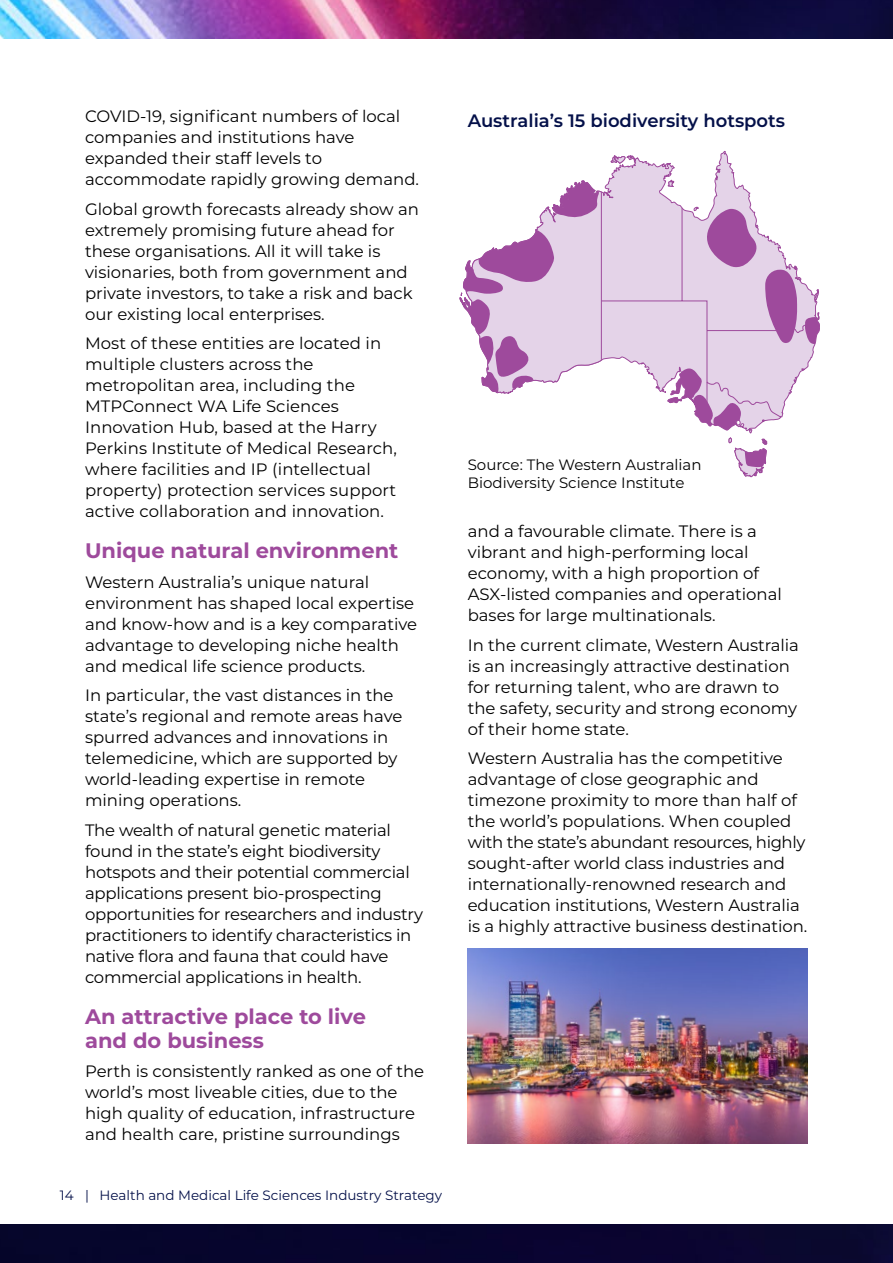
<style>
.page{position:relative;width:893px;height:1263px;background:#fff}
.page>*{position:absolute;margin:0;border:0;box-sizing:border-box;transform-origin:0 0}
.t1{font:700 21px/24px "Montserrat";color:#9e4a9c}
.t2{font:600 18px "Montserrat";color:#041049}
.t3{font:16.5px/21px "Montserrat";color:#000}
.t4{font:15px/18px "Montserrat";color:#000}
.t5{font:13.5px "Montserrat";color:#041049}
</style>
<div class="page">
<img style="left:468px;top:948px;width:340px;height:196px">
<svg style="left:581px;top:151px;width:180px;height:283px"></svg>
<svg style="left:609px;top:154px;width:19px;height:10px"></svg>
<svg style="left:667px;top:180px;width:9px;height:8px"></svg>
<svg style="left:601px;top:207px;width:215px;height:217px"></svg>
<svg style="left:705px;top:209px;width:54px;height:58px;background:#b679b6"></svg>
<svg style="left:765px;top:268px;width:55px;height:76px;background:#c28fc2"></svg>
<svg style="left:664px;top:367px;width:82px;height:63px"></svg>
<svg style="left:728px;top:437px;width:40px;height:40px"></svg>
<svg style="left:460px;top:181px;width:142px;height:214px"></svg>
<div style="left:0;top:1225px;width:893px;height:38px;background:#07052d"></div>
<img style="left:0;top:0;width:893px;height:38px">
<p class="t3" style="left:85px;top:105px;width:335px">COVID-19, significant numbers of local companies and institutions have expanded their staff levels to accommodate rapidly growing demand.</p>
<p class="t3" style="left:85px;top:198px;width:335px">Global growth forecasts already show an extremely promising future ahead for these organisations. All it will take is visionaries, both from government and private investors, to take a risk and back our existing local enterprises.</p>
<p class="t3" style="left:85px;top:332px;width:313px">Most of these entities are located in multiple clusters across the metropolitan area, including the MTPConnect WA Life Sciences Innovation Hub, based at the Harry Perkins Institute of Medical Research, where facilities and IP (intellectual property) protection services support active collaboration and innovation.</p>
<p class="t1" style="left:85px;top:538px;width:315px">Unique natural environment</p>
<p class="t3" style="left:85px;top:571px;width:334px">Western Australia’s unique natural environment has shaped local expertise and know-how and is a key comparative advantage to developing niche health and medical life science products.</p>
<p class="t3" style="left:85px;top:684px;width:319px">In particular, the vast distances in the state’s regional and remote areas have spurred advances and innovations in telemedicine, which are supported by world-leading expertise in remote mining operations.</p>
<p class="t3" style="left:85px;top:819px;width:339px">The wealth of natural genetic material found in the state’s eight biodiversity hotspots and their potential commercial applications present bio-prospecting opportunities for researchers and industry practitioners to identify characteristics in native flora and fauna that could have commercial applications in health.</p>
<p class="t1" style="left:85px;top:1003px;width:282px">An attractive place to live and do business</p>
<p class="t3" style="left:85px;top:1060px;width:341px">Perth is consistently ranked as one of the world’s most liveable cities, due to the high quality of education, infrastructure and health care, pristine surroundings</p>
<p class="t5" style="left:60px;top:1185px;width:384px">14 | Health and Medical Life Sciences Industry Strategy</p>
<p class="t2" style="left:468px;top:108px;width:319px">Australia’s 15 biodiversity hotspots</p>
<p class="t4" style="left:468px;top:455px;width:235px">Source: The Western Australian<br>Biodiversity Science Institute</p>
<p class="t3" style="left:468px;top:520px;width:316px">and a favourable climate. There is a vibrant and high-performing local economy, with a high proportion of ASX-listed companies and operational bases for large multinationals.</p>
<p class="t3" style="left:468px;top:634px;width:333px">In the current climate, Western Australia is an increasingly attractive destination for returning talent, who are drawn to the safety, security and strong economy of their home state.</p>
<p class="t3" style="left:468px;top:747px;width:341px">Western Australia has the competitive advantage of close geographic and timezone proximity to more than half of the world’s populations. When coupled with the state’s abundant resources, highly sought-after world class industries and internationally-renowned research and education institutions, Western Australia is a highly attractive business destination.</p>
</div>
